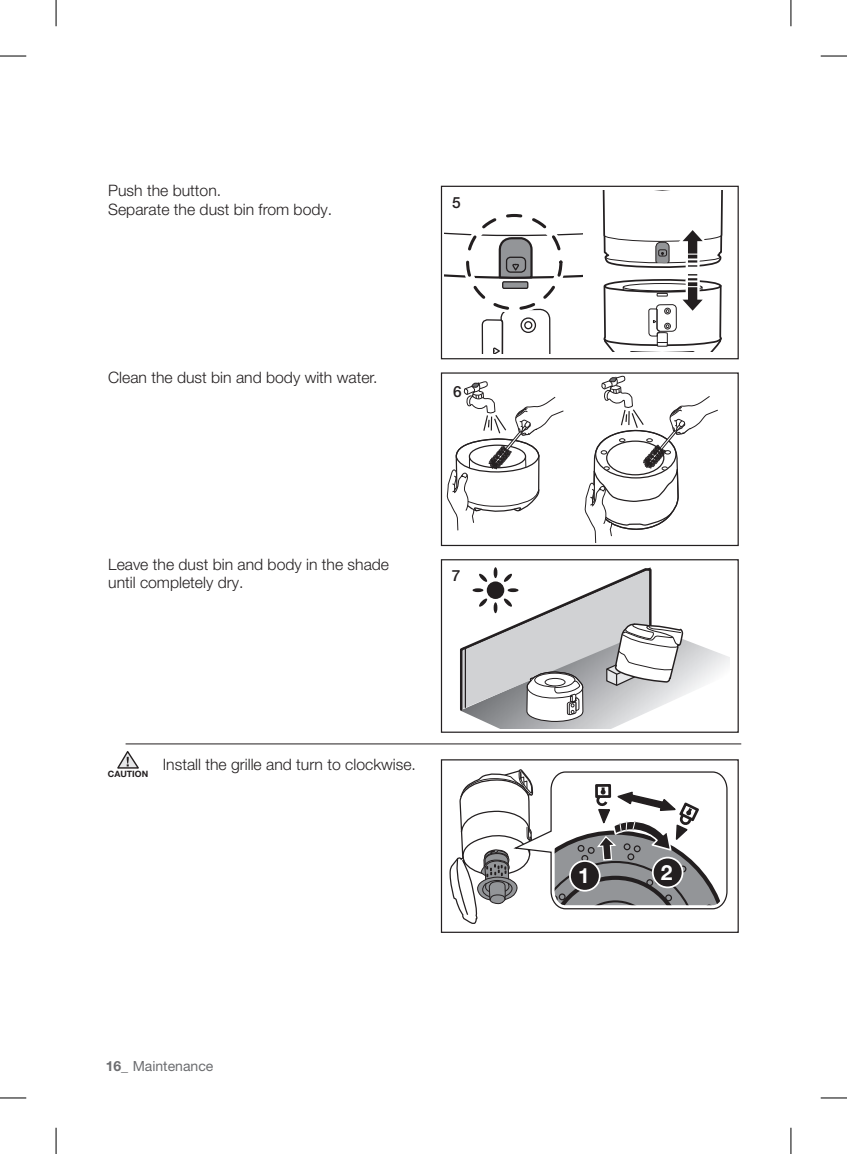
<style>
.page{position:relative;width:847px;height:1154px;background:#fff}
.page>*{position:absolute;margin:0;border:0;box-sizing:border-box;transform-origin:0 0}
.t1{font:700 21px "Helvetica Neue LT Pro";color:#fff}
.t2{font:300 15.75px/18.9px "Helvetica Neue LT Pro";color:#231f20}
.t3{font:500 15.4px "Helvetica Neue LT Pro";color:#231f20}
.t4{font:14px "Helvetica Neue LT Pro";color:#6c6d70}
.t5{font:700 8.75px "Helvetica Neue LT Pro";color:#231f20}
.s1{font-weight:700}
</style>
<div class="page">
<hr style="left:125px;top:743px;width:616px;height:1px;background:#231f20">
<svg style="left:444px;top:185px;width:285px;height:748px"></svg>
<div style="left:569px;top:861px;width:30px;height:30px;background:#231f20;border-radius:50%"></div>
<div style="left:569px;top:860px;width:31px;height:31px;border:2px solid #fff;border-radius:50%"></div>
<div style="left:652px;top:857px;width:30px;height:30px;background:#231f20;border-radius:50%"></div>
<div style="left:651px;top:857px;width:32px;height:31px;border:2px solid #fff;border-radius:50%"></div>
<svg style="left:117px;top:751px;width:22px;height:18px"></svg>
<svg style="left:0;top:56px;width:26px;height:1px"></svg>
<svg style="left:820px;top:56px;width:26px;height:1px"></svg>
<svg style="left:0;top:1097px;width:26px;height:1px"></svg>
<svg style="left:820px;top:1097px;width:26px;height:1px"></svg>
<svg style="left:56px;top:0;width:1px;height:26px"></svg>
<svg style="left:56px;top:1128px;width:1px;height:26px"></svg>
<svg style="left:790px;top:0;width:1px;height:26px"></svg>
<svg style="left:790px;top:1128px;width:1px;height:26px"></svg>
<p class="t2" style="left:108px;top:183px;width:225px">Push the button.<br>Separate the dust bin from body.</p>
<p class="t2" style="left:108px;top:369px;width:270px">Clean the dust bin and body with water.</p>
<p class="t3" style="left:452px;top:197px;width:10px">5</p>
<p class="t3" style="left:453px;top:386px;width:10px">6</p>
<p class="t2" style="left:108px;top:556px;width:282px">Leave the dust bin and body in the shade until completely dry.</p>
<p class="t3" style="left:451px;top:570px;width:10px">7</p>
<p class="t5" style="left:108px;top:771px;width:42px">CAUTION</p>
<p class="t2" style="left:163px;top:756px;width:254px">Install the grille and turn to clockwise.</p>
<p class="t4" style="left:106px;top:1061px;width:109px"><span class="s1">16_</span> Maintenance</p>
<h1 class="t1" style="left:578px;top:868px;width:13px">1</h1>
<h1 class="t1" style="left:660px;top:864px;width:13px">2</h1>
</div>
